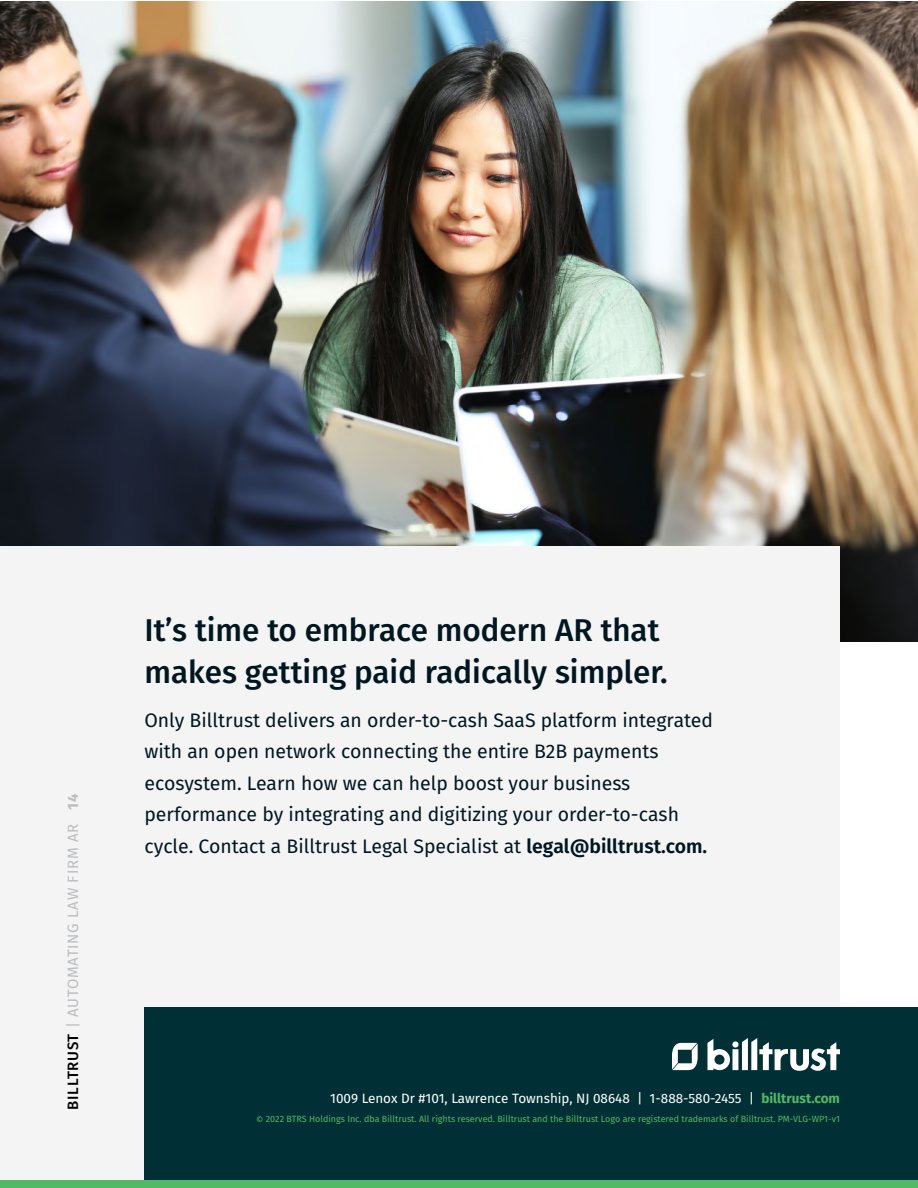
<style>
.page{position:relative;width:918px;height:1188px;background:#fff}
.page>*{position:absolute;margin:0;border:0;box-sizing:border-box;transform-origin:0 0}
.t1{font:500 31.5px/42px "Fira Sans";color:#001721}
.t2{font:19.5px/31.5px "Fira Sans";color:#001721}
.t3{font:15px "Fira Sans";letter-spacing:.05em;color:#bbbdc0}
.t4{font:13.5px "Fira Sans";color:#fff}
.t5{font:9px "Fira Sans";color:#52b964}
.s1{font-weight:500;color:#000}
.s2{font-weight:700}
.s3{font-weight:600}
.s4{font-weight:700;color:#52b964}
</style>
<div class="page">
<img style="left:0;top:1px;width:918px;height:641px">
<div style="left:0;top:546px;width:840px;height:642px;background:#f4f4f4"></div>
<div style="left:144px;top:1008px;width:774px;height:180px;background:#003035"></div>
<svg style="left:707px;top:1038px;width:133px;height:33px"></svg>
<svg style="left:672px;top:1043px;width:26px;height:27px"></svg>
<div style="left:0;top:1180px;width:918px;height:8px;background:#52b964"></div>
<p class="t3" style="left:61px;top:1110px;width:318px;rotate:-90deg"><span class="s1">BILLTRUST</span> | AUTOMATING LAW FIRM AR <span class="s2">14</span></p>
<h1 class="t1" style="left:144px;top:608px;width:525px">It’s time to embrace modern AR that makes getting paid radically simpler.</h1>
<p class="t2" style="left:144px;top:704px;width:570px">Only Billtrust delivers an order-to-cash SaaS platform integrated with an open network connecting the entire B2B payments ecosystem. Learn how we can help boost your business performance by integrating and digitizing your order-to-cash cycle. Contact a Billtrust Legal Specialist at <span class="s3">legal@billtrust.com.</span></p>
<p class="t4" style="left:330px;top:1088px;width:511px">1009 Lenox Dr #101, Lawrence Township, NJ 08648 | 1-888-580-2455 | <span class="s4">billtrust.com</span></p>
<p class="t5" style="left:256px;top:1112px;width:585px">© 2022 BTRS Holdings Inc. dba Billtrust. All rights reserved. Billtrust and the Billtrust Logo are registered trademarks of Billtrust. PM-VLG-WP1-v1</p>
</div>
